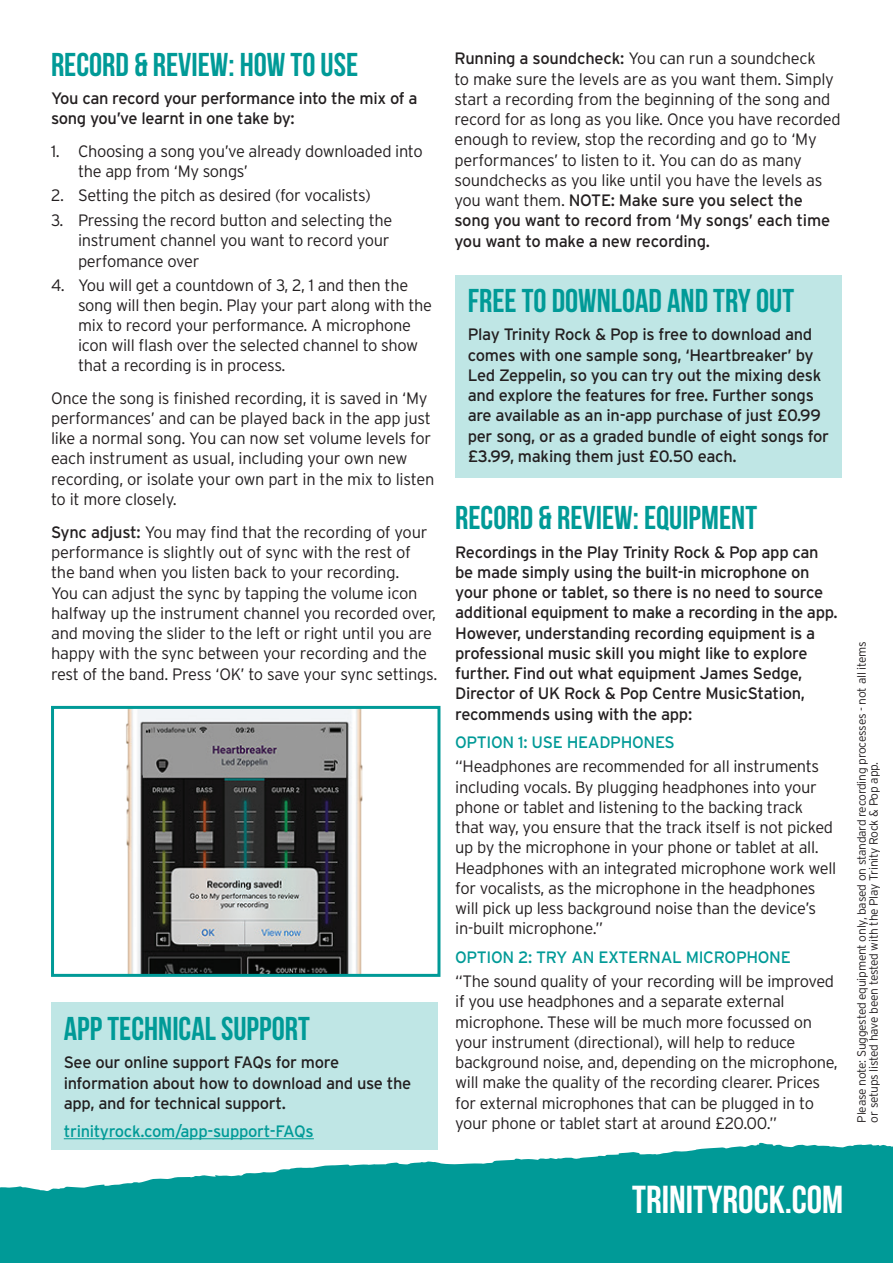
<style>
.page{position:relative;width:893px;height:1263px;background:#fff}
.page>*{position:absolute;margin:0;border:0;box-sizing:border-box;transform-origin:0 0}
.t1{font:700 39px "Bebas Neue";color:#fff}
.Heading_1{font:700 33px "Bebas Neue";color:#009a97}
.body{font:300 16.5px/20.2px "Interstate";letter-spacing:-.02em;color:#231f20}
.Heading_1-2{font:300 16.5px/20.2px "Interstate";letter-spacing:-.02em;color:#231f20}
.body-2{font:16.5px/20.2px "Interstate";letter-spacing:-.02em;color:#231f20}
.Heading_1-3{font:16.5px/20.2px "Interstate";letter-spacing:-.02em;color:#231f20}
.Heading_1-4{font:16.5px "Interstate";letter-spacing:-.02em;color:#009a97}
.body-3{font:16.5px "Interstate";letter-spacing:-.02em;color:#009a97}
.body-4{font:300 12px/12px "Interstate";letter-spacing:-.02em;color:#231f20}
.s1{font-weight:400}
</style>
<div class="page">
<svg style="left:0;top:1142px;width:893px;height:121px;fill:#009a97"></svg>
<div style="left:455px;top:275px;width:387px;height:202px;background:#bfe6e5"></div>
<div style="left:51px;top:1002px;width:387px;height:148px;background:#bfe6e5"></div>
<hr style="left:64px;top:1138px;width:250px;height:1px;background:#009a97">
<img style="left:126px;top:710px;width:237px;height:263px">
<div style="left:51px;top:706px;width:389px;height:271px;border:3px solid #009a97"></div>
<p class="Heading_1" style="left:51px;top:46px;width:309px">RECORD &amp; REVIEW: HOW TO USE</p>
<p class="body-2" style="left:51px;top:88px;width:368px">You can record your performance into the mix of a song you’ve learnt in one take by:</p>
<p class="body" style="left:78px;top:141px;width:346px;line-height:19.8px;text-indent:-27px">1. Choosing a song you’ve already downloaded into the app from ‘My songs’</p>
<p class="body" style="left:51px;top:185px;width:321px">2. Setting the pitch as desired (for vocalists)</p>
<p class="body" style="left:78px;top:210px;width:316px;text-indent:-27px">3. Pressing the record button and selecting the instrument channel you want to record your perfomance over</p>
<p class="body" style="left:78px;top:276px;width:356px;line-height:19.8px;text-indent:-27px">4. You will get a countdown of 3, 2, 1 and then the song will then begin. Play your part along with the mix to record your performance. A microphone icon will flash over the selected channel to show that a recording is in process.</p>
<p class="body" style="left:51px;top:388px;width:385px">Once the song is finished recording, it is saved in ‘My performances’ and can be played back in the app just like a normal song. You can now set volume levels for each instrument as usual, including your own new recording, or isolate your own part in the mix to listen to it more closely.</p>
<p class="body" style="left:51px;top:522px;width:388px"><span class="s1">Sync adjust:</span> You may find that the recording of your performance is slightly out of sync with the rest of the band when you listen back to your recording.<br>You can adjust the sync by tapping the volume icon halfway up the instrument channel you recorded over, and moving the slider to the left or right until you are happy with the sync between your recording and the rest of the band. Press ‘OK’ to save your sync settings.</p>
<p class="Heading_1" style="left:64px;top:1010px;width:248px">APP TECHNICAL SUPPORT</p>
<p class="body-2" style="left:64px;top:1052px;width:349px">See our online support FAQs for more information about how to download and use the app, and for technical support.</p>
<p class="body-3" style="left:64px;top:1121px;width:252px">trinityrock.com/app-support-FAQs</p>
<p class="body" style="left:454px;top:48px;width:388px"><span class="s1">Running a soundcheck:</span> You can run a soundcheck<br>to make sure the levels are as you want them. Simply start a recording from the beginning of the song and record for as long as you like. Once you have recorded enough to review, stop the recording and go to ‘My performances’ to listen to it. You can do as many soundchecks as you like until you have the levels as you want them. <span class="s1">NOTE: Make sure you select the song you want to record from ‘My songs’ each time you want to make a new recording.</span></p>
<p class="Heading_1" style="left:468px;top:283px;width:328px">FREE TO DOWNLOAD AND TRY OUT</p>
<p class="body-2" style="left:468px;top:324px;width:363px">Play Trinity Rock &amp; Pop is free to download and comes with one sample song, ‘Heartbreaker’ by Led Zeppelin, so you can try out the mixing desk and explore the features for free. Further songs are available as an in-app purchase of just £0.99 per song, or as a graded bundle of eight songs for £3.99, making them just £0.50 each.</p>
<p class="Heading_1" style="left:455px;top:500px;width:303px">RECORD &amp; REVIEW: EQUIPMENT</p>
<p class="Heading_1-3" style="left:455px;top:542px;width:384px">Recordings in the Play Trinity Rock &amp; Pop app can be made simply using the built-in microphone on your phone or tablet, so there is no need to source additional equipment to make a recording in the app.<br>However, understanding recording equipment is a professional music skill you might like to explore further. Find out what equipment James Sedge, Director of UK Rock &amp; Pop Centre MusicStation, recommends using with the app:</p>
<p class="Heading_1-4" style="left:455px;top:733px;width:221px">OPTION 1: USE HEADPHONES</p>
<p class="Heading_1-2" style="left:455px;top:756px;width:383px">“Headphones are recommended for all instruments including vocals. By plugging headphones into your phone or tablet and listening to the backing track that way, you ensure that the track itself is not picked up by the microphone in your phone or tablet at all.<br>Headphones with an integrated microphone work well for vocalists, as the microphone in the headphones will pick up less background noise than the device’s in-built microphone.”</p>
<p class="Heading_1-4" style="left:455px;top:948px;width:337px">OPTION 2: TRY AN EXTERNAL MICROPHONE</p>
<p class="Heading_1-2" style="left:455px;top:971px;width:384px">“The sound quality of your recording will be improved if you use headphones and a separate external microphone. These will be much more focussed on your instrument (directional), will help to reduce background noise, and, depending on the microphone, will make the quality of the recording clearer. Prices for external microphones that can be plugged in to your phone or tablet start at around £20.00.”</p>
<p class="body-4" style="left:855px;top:1122px;width:483px;rotate:-90deg">Please note: Suggested equipment only, based on standard recording processes - not all items or setups listed have been tested with the Play Trinity Rock &amp; Pop app.</p>
<p class="t1" style="left:632px;top:1178px;width:213px">TRINITYROCK.COM</p>
</div>
